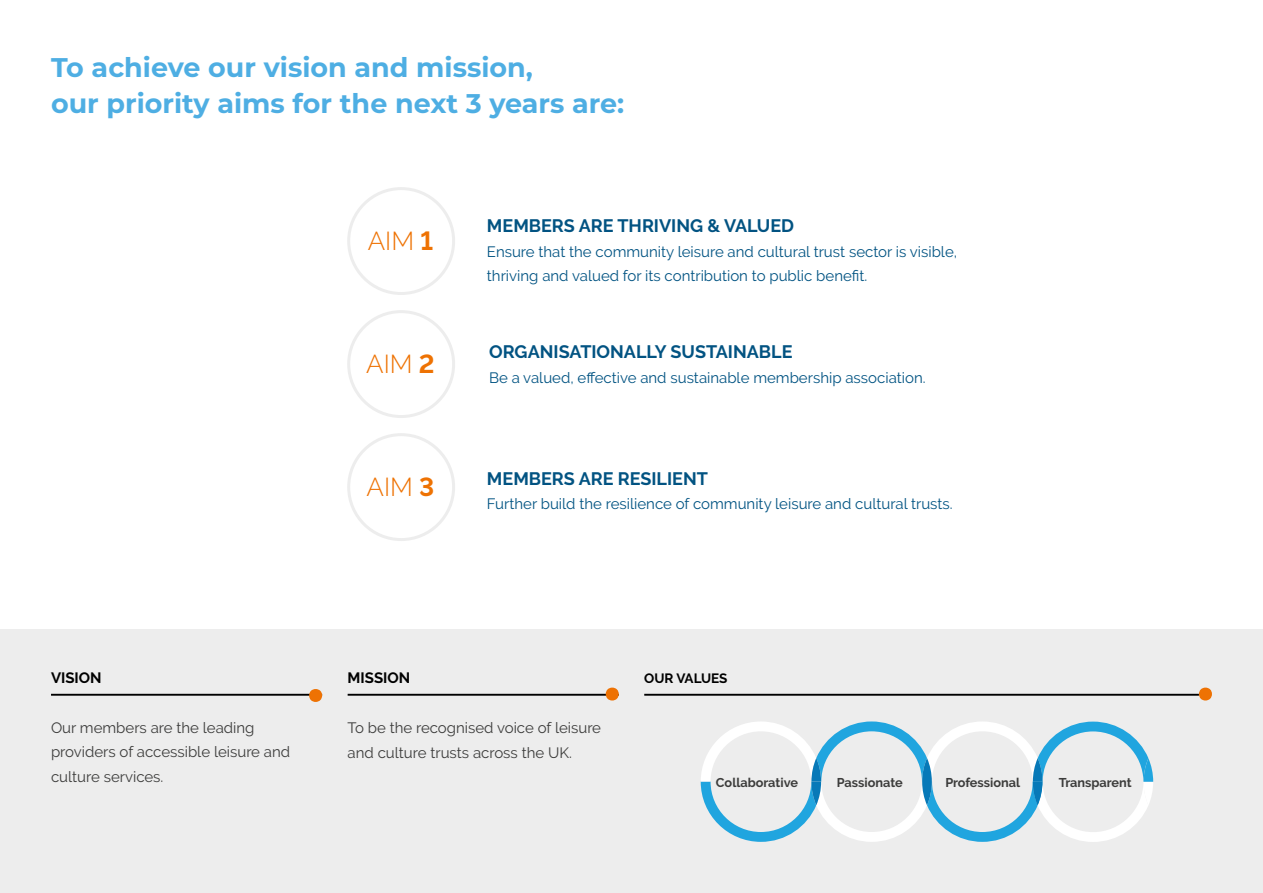
<style>
.page{position:relative;width:1263px;height:893px;background:#fff}
.page>*{position:absolute;margin:0;border:0;box-sizing:border-box;transform-origin:0 0}
.subheading{font:700 27px/36px "Montserrat";color:#4eaee3}
.large_headings_2{font:300 25.95px "Raleway";color:#ee7203}
.large_headings_2-2{font:700 18px "Raleway";color:#025382}
.body_large{font:15px/24.6px "Raleway";color:#005382}
.body_large-2{font:15px/24.6px "Raleway";color:#3c3c3b}
.body_large-3{font:700 15px "Raleway";color:#000}
.body_large-4{font:700 13.5px "Raleway";color:#000}
.body_large-5{font:700 12.75px "Raleway";color:#3c3c3b}
.s1{font-weight:700}
</style>
<div class="page">
<div style="left:0;top:629px;width:1263px;height:264px;background:#ededed"></div>
<hr style="left:51px;top:694px;width:271px;height:2px;background:#000">
<hr style="left:348px;top:694px;width:271px;height:2px;background:#000">
<hr style="left:644px;top:694px;width:555px;height:2px;background:#000">
<svg style="left:701px;top:721px;width:452px;height:121px"></svg>
<svg style="left:1199px;top:688px;width:13px;height:12px"></svg>
<svg style="left:309px;top:689px;width:13px;height:13px"></svg>
<svg style="left:606px;top:688px;width:13px;height:12px"></svg>
<div style="left:347px;top:187px;width:108px;height:108px;border:3px solid #ededed;border-radius:50%"></div>
<div style="left:347px;top:310px;width:108px;height:108px;border:3px solid #ededed;border-radius:50%"></div>
<div style="left:347px;top:433px;width:108px;height:108px;border:3px solid #ededed;border-radius:50%"></div>
<p class="subheading" style="left:51px;top:48px;width:575px">To achieve our vision and mission,<br>our priority aims for the next 3 years are:</p>
<p class="large_headings_2" style="left:368px;top:225px;width:67px">AIM <span class="s1">1</span></p>
<p class="large_headings_2" style="left:366px;top:348px;width:70px">AIM <span class="s1">2</span></p>
<p class="large_headings_2" style="left:367px;top:471px;width:69px">AIM <span class="s1">3</span></p>
<p class="large_headings_2-2" style="left:487px;top:215px;width:309px">MEMBERS ARE THRIVING &amp; VALUED</p>
<p class="body_large" style="left:487px;top:239px;width:472px">Ensure that the community leisure and cultural trust sector is visible, thriving and valued for its contribution to public benefit.</p>
<p class="large_headings_2-2" style="left:489px;top:341px;width:305px">ORGANISATIONALLY SUSTAINABLE</p>
<p class="body_large" style="left:489px;top:365px;width:438px">Be a valued, effective and sustainable membership association.</p>
<p class="large_headings_2-2" style="left:487px;top:468px;width:223px">MEMBERS ARE RESILIENT</p>
<p class="body_large" style="left:487px;top:491px;width:467px">Further build the resilience of community leisure and cultural trusts.</p>
<p class="body_large-3" style="left:51px;top:670px;width:52px">VISION</p>
<p class="body_large-2" style="left:51px;top:715px;width:241px">Our members are the leading providers of accessible leisure and culture services.</p>
<p class="body_large-3" style="left:348px;top:670px;width:64px">MISSION</p>
<p class="body_large-2" style="left:348px;top:716px;width:255px">To be the recognised voice of leisure and culture trusts across the UK.</p>
<p class="body_large-4" style="left:644px;top:671px;width:85px">OUR VALUES</p>
<p class="body_large-5" style="left:716px;top:775px;width:84px">Collaborative</p>
<p class="body_large-5" style="left:837px;top:775px;width:68px">Passionate</p>
<p class="body_large-5" style="left:945px;top:775px;width:76px">Professional</p>
<p class="body_large-5" style="left:1059px;top:775px;width:74px">Transparent</p>
</div>
